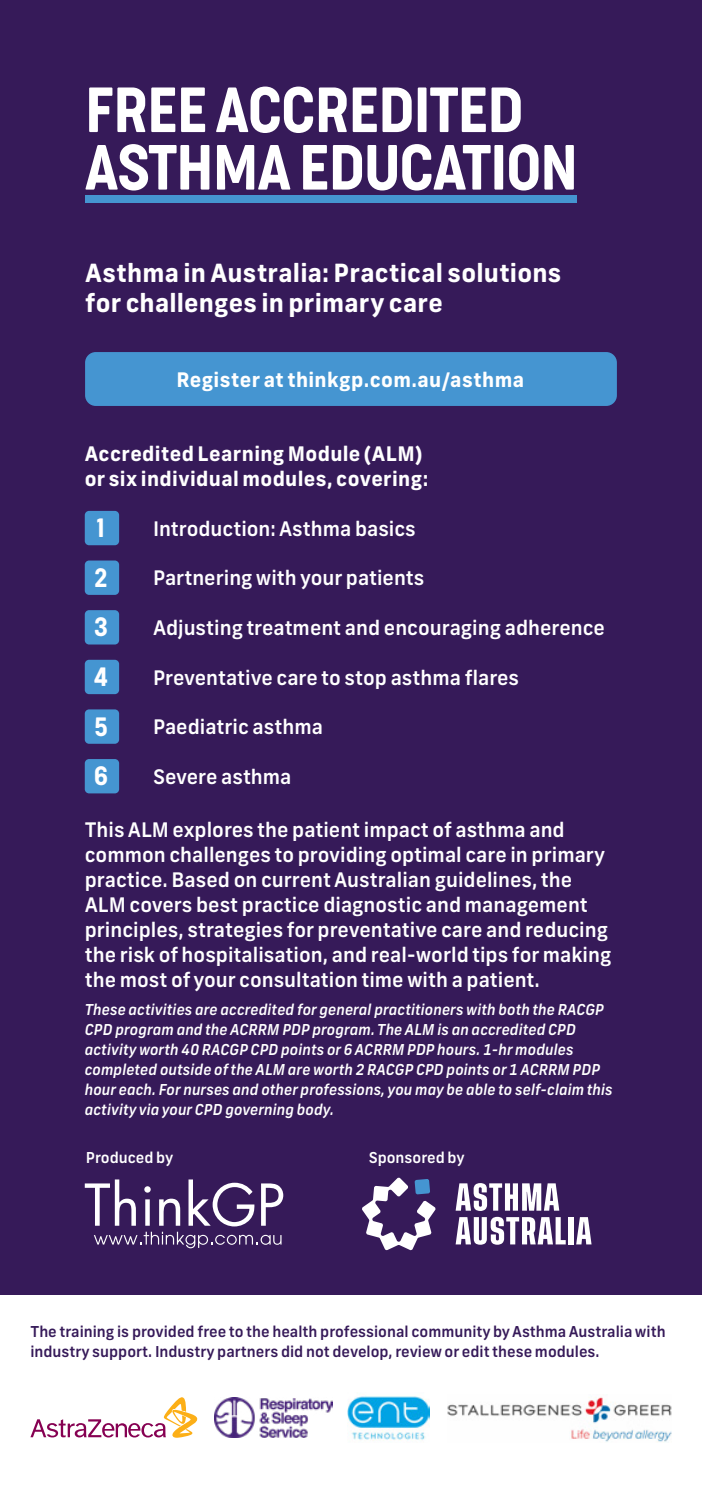
<style>
.page{position:relative;width:702px;height:1489px;background:#fff}
.page>*{position:absolute;margin:0;border:0;box-sizing:border-box;transform-origin:0 0}
.t1{font:300 60px/57.5px "Cocogoose Condensed";letter-spacing:-.01em;color:#fff}
.t2{font:700 25px/30px "Frank New";letter-spacing:.01em;color:#fff}
.t3{font:300 25px "Cocogoose Condensed";color:#fff}
.t4{font:500 20px/25px "Frank New";color:#fff}
.t5{font:700 20px/25px "Frank New";letter-spacing:.02em;color:#fff}
.t6{font:italic 500 15px/20px "Frank New";color:#fff}
.t7{font:500 15px/20px "Frank New";color:#361a59}
.t8{font:500 15px "Frank New";color:#fff}
</style>
<div class="page">
<div style="left:0;top:0;width:702px;height:1294px;background:#361a59"></div>
<div style="left:85px;top:352px;width:532px;height:54px;background:#4595d1;border-radius:11px"></div>
<div style="left:85px;top:511px;width:34px;height:34px;background:#4595d1;border-radius:4px"></div>
<div style="left:85px;top:560px;width:34px;height:35px;background:#4595d1;border-radius:4px"></div>
<div style="left:85px;top:610px;width:34px;height:34px;background:#4595d1;border-radius:4px"></div>
<div style="left:85px;top:659px;width:34px;height:35px;background:#4595d1;border-radius:4px"></div>
<div style="left:85px;top:709px;width:34px;height:34px;background:#4595d1;border-radius:4px"></div>
<div style="left:85px;top:759px;width:34px;height:34px;background:#4595d1;border-radius:4px"></div>
<img style="left:447px;top:1397px;width:224px;height:45px">
<div style="left:85px;top:195px;width:491px;height:7px;background:#4595d1"></div>
<svg style="left:85px;top:1179px;width:198px;height:69px"></svg>
<svg style="left:455px;top:1183px;width:104px;height:27px"></svg>
<svg style="left:455px;top:1216px;width:110px;height:28px"></svg>
<div style="left:568px;top:1216px;width:5px;height:28px;background:#fff"></div>
<svg style="left:576px;top:1217px;width:15px;height:27px"></svg>
<svg style="left:362px;top:1177px;width:74px;height:73px"></svg>
<img style="left:347px;top:1395px;width:82px;height:46px">
<img style="left:215px;top:1397px;width:117px;height:40px">
<svg style="left:30px;top:1397px;width:167px;height:40px"></svg>
<h1 class="t1" style="left:85px;top:81px;width:494px">FREE ACCREDITED<br>ASTHMA EDUCATION</h1>
<p class="t2" style="left:85px;top:257px;width:477px">Asthma in Australia: Practical solutions for challenges in primary care</p>
<p class="t5" style="left:176px;top:366px;width:349px">Register at thinkgp.com.au/asthma</p>
<p class="t5" style="left:85px;top:441px;width:345px">Accredited Learning Module (ALM) or six individual modules, covering:</p>
<p class="t3" style="left:97px;top:511px;width:9px">1</p>
<p class="t4" style="left:153px;top:516px;width:264px">Introduction: Asthma basics</p>
<p class="t3" style="left:94px;top:560px;width:15px">2</p>
<p class="t4" style="left:153px;top:565px;width:273px">Partnering with your patients</p>
<p class="t3" style="left:94px;top:610px;width:15px">3</p>
<p class="t4" style="left:153px;top:615px;width:453px">Adjusting treatment and encouraging adherence</p>
<p class="t3" style="left:94px;top:659px;width:15px">4</p>
<p class="t4" style="left:153px;top:664px;width:367px">Preventative care to stop asthma flares</p>
<p class="t3" style="left:94px;top:709px;width:15px">5</p>
<p class="t4" style="left:153px;top:714px;width:171px">Paediatric asthma</p>
<p class="t3" style="left:94px;top:759px;width:15px">6</p>
<p class="t4" style="left:153px;top:764px;width:140px">Severe asthma</p>
<p class="t4" style="left:85px;top:817px;width:528px">This ALM explores the patient impact of asthma and common challenges to providing optimal care in primary practice. Based on current Australian guidelines, the ALM covers best practice diagnostic and management principles, strategies for preventative care and reducing the risk of hospitalisation, and real-world tips for making the most of your consultation time with a patient.</p>
<p class="t6" style="left:85px;top:998px;width:529px">These activities are accredited for general practitioners with both the RACGP CPD program and the ACRRM PDP program. The ALM is an accredited CPD activity worth 40 RACGP CPD points or 6 ACRRM PDP hours. 1-hr modules completed outside of the ALM are worth 2 RACGP CPD points or 1 ACRRM PDP hour each. For nurses and other professions, you may be able to self-claim this activity via your CPD governing body.</p>
<p class="t8" style="left:86px;top:1147px;width:89px">Produced by</p>
<p class="t8" style="left:368px;top:1147px;width:98px">Sponsored by</p>
<p class="t7" style="left:30px;top:1321px;width:636px">The training is provided free to the health professional community by Asthma Australia with industry support. Industry partners did not develop, review or edit these modules.</p>
</div>
